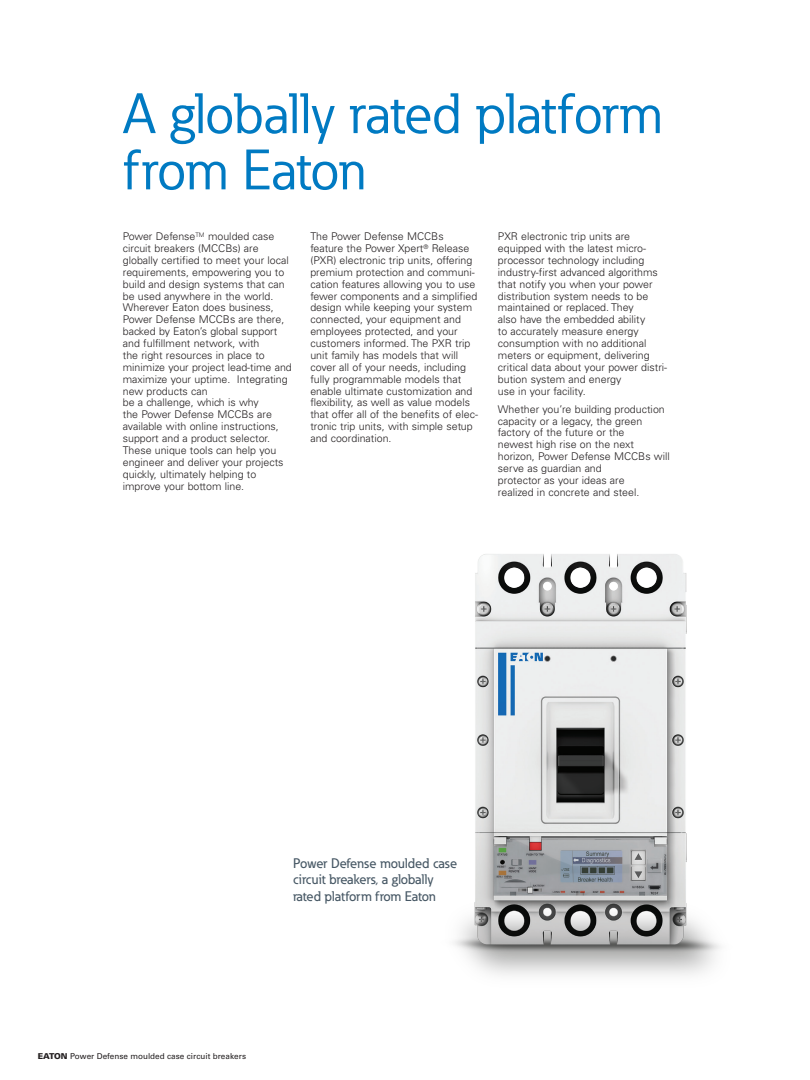
<style>
.page{position:relative;width:810px;height:1080px;background:#fff}
.page>*{position:absolute;margin:0;border:0;box-sizing:border-box;transform-origin:0 0}
.t1{font:56.25px/56.2px "Eaton";letter-spacing:-.01em;color:#007ac2}
._01_Overview__11_pt{font:500 13.75px/16.2px "Eaton";color:#475865}
._02_Body__8_5_pt{font:300 10.62px/11.9px "Univers LT Std";color:#231f20}
._00_Footer_Flush_Lef{font:8.12px "Univers LT Std";color:#231f20}
.s1{font-weight:900}
</style>
<div class="page">
<img style="left:454px;top:554px;width:266px;height:421px">
<p class="t1" style="left:123px;top:86px;width:541px">A globally rated platform from Eaton</p>
<p class="_02_Body__8_5_pt" style="left:123px;top:231px;width:171px">Power Defense<sup>TM</sup> moulded case circuit breakers (MCCBs) are globally certified to meet your local requirements, empowering you to build and design systems that can be used anywhere in the world.<br>Wherever Eaton does business,<br>Power Defense MCCBs are there, backed by Eaton’s global support and fulfillment network, with<br>the right resources in place to minimize your project lead-time and maximize your uptime. Integrating new products can<br>be a challenge, which is why<br>the Power Defense MCCBs are available with online instructions, support and a product selector.<br>These unique tools can help you engineer and deliver your projects quickly, ultimately helping to improve your bottom line.</p>
<p class="_02_Body__8_5_pt" style="left:310px;top:231px;width:169px">The Power Defense MCCBs feature the Power Xpert<sup>®</sup> Release (PXR) electronic trip units, offering premium protection and communi&shy;cation features allowing you to use fewer components and a simplified design while keeping your system connected, your equipment and employees protected, and your customers informed. The PXR trip unit family has models that will cover all of your needs, including fully programmable models that enable ultimate customization and flexibility, as well as value models that offer all of the benefits of elec&shy;tronic trip units, with simple setup and coordination.</p>
<p class="_02_Body__8_5_pt" style="left:498px;top:231px;width:171px">PXR electronic trip units are equipped with the latest micro&shy;processor technology including industry-first advanced algorithms that notify you when your power distribution system needs to be maintained or replaced. They<br>also have the embedded ability<br>to accurately measure energy consumption with no additional meters or equipment, delivering critical data about your power distri&shy;bution system and energy<br>use in your facility.</p>
<p class="_02_Body__8_5_pt" style="left:498px;top:403px;width:173px">Whether you’re building production capacity or a legacy, the green factory of the future or the<br>newest high rise on the next horizon, Power Defense MCCBs will serve as guardian and<br>protector as your ideas are<br>realized in concrete and steel.</p>
<p class="_01_Overview__11_pt" style="left:293px;top:855px;width:165px">Power Defense moulded case circuit breakers, a globally rated platform from Eaton</p>
<p class="_00_Footer_Flush_Lef" style="left:38px;top:1051px;width:210px"><span class="s1">EATON</span> Power Defense moulded case circuit breakers</p>
</div>
